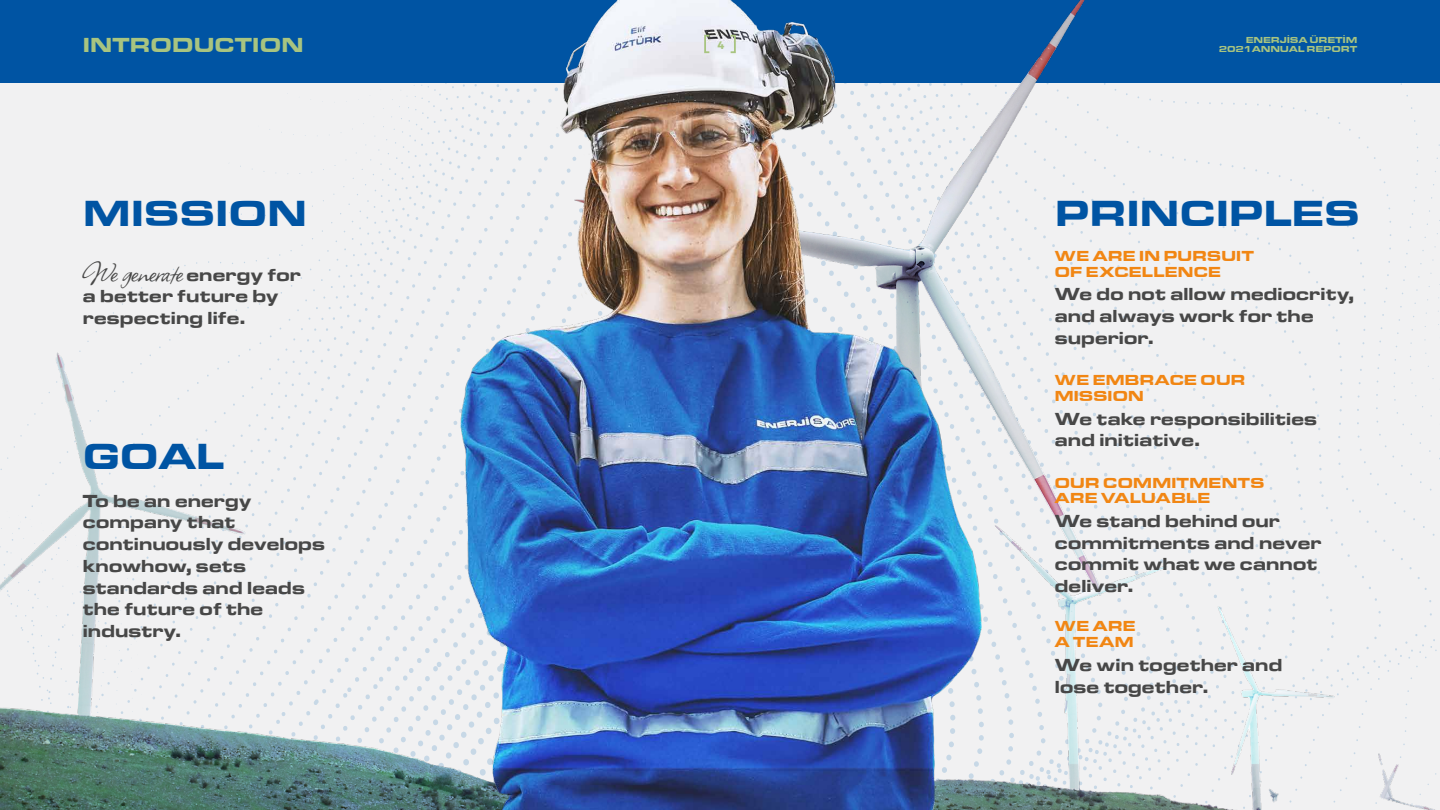
<style>
.page{position:relative;width:1440px;height:810px;background:#fff}
.page>*{position:absolute;margin:0;border:0;box-sizing:border-box;transform-origin:0 0}
.t1{font:37.5px "Sabanci Eurostile Bold Extended";letter-spacing:-.025em;color:#0054a3}
.t2{font:35.25px "Allison";letter-spacing:-.02em;color:#474747}
.t3{font:21px "Sabanci Eurostile Bold Extended";letter-spacing:-.025em;color:#a8c480}
.t4{font:18px/21.8px "Sabanci Eurostile Bold Extended";letter-spacing:-.03em;color:#474747}
.t5{font:15px/15.8px "Sabanci Eurostile Bold Extended";letter-spacing:-.025em;color:#f18613}
.t6{font:15px/15.8px "Sabanci Eurostile Bold Extended";letter-spacing:-.005em;color:#f18613}
.t7{font:700 10.88px "Montserrat";color:#a8c480}
.t8{font:9px "Sabanci Eurostile Bold Extended";letter-spacing:-.025em;color:#a8c480}
.s1{font-family:"Sabanci Eurostile Bold Extended";font-size:18px}
</style>
<div class="page">
<img style="left:0;top:0;width:1440px;height:810px">
<img style="left:460px;top:0;width:521px;height:810px">
<div style="left:704px;top:35px;width:6px;height:18px;border:2px solid #a8c480"></div>
<div style="left:730px;top:35px;width:6px;height:18px;border:2px solid #a8c480"></div>
<p class="t8" style="left:1246px;top:34px;width:113px">ENERJİSA ÜRETİM</p>
<p class="t3" style="left:83px;top:33px;width:223px">INTRODUCTION</p>
<p class="t8" style="left:1219px;top:44px;width:140px">2021ANNUAL REPORT</p>
<p class="t7" style="left:717px;top:38px;width:8px">4</p>
<h1 class="t1" style="left:83px;top:191px;width:227px">MISSION</h1>
<h2 class="t2" style="left:82px;top:248px;width:220px">We generate <span class="s1">energy for</span></h2>
<p class="t4" style="left:82px;top:286px;width:198px">a better future by respecting life.</p>
<h1 class="t1" style="left:83px;top:435px;width:143px">GOAL</h1>
<p class="t4" style="left:82px;top:490px;width:244px">To be an energy company that continuously develops knowhow, sets standards and leads the future of the industry.</p>
<h1 class="t1" style="left:1055px;top:191px;width:307px">PRINCIPLES</h1>
<p class="t5" style="left:1055px;top:248px;width:201px">WE ARE IN PURSUIT<br>OF EXCELLENCE</p>
<p class="t4" style="left:1055px;top:284px;width:301px">We do not allow mediocrity, and always work for the superior.</p>
<p class="t5" style="left:1055px;top:372px;width:193px">WE EMBRACE OUR<br>MISSION</p>
<p class="t4" style="left:1055px;top:408px;width:264px">We take responsibilities and initiative.</p>
<p class="t5" style="left:1055px;top:475px;width:212px">OUR COMMITMENTS<br>ARE VALUABLE</p>
<p class="t4" style="left:1055px;top:510px;width:269px">We stand behind our commitments and never commit what we cannot deliver.</p>
<p class="t6" style="left:1055px;top:619px;width:83px">WE ARE<br>A TEAM</p>
<p class="t4" style="left:1055px;top:654px;width:230px">We win together and lose together.</p>
</div>
